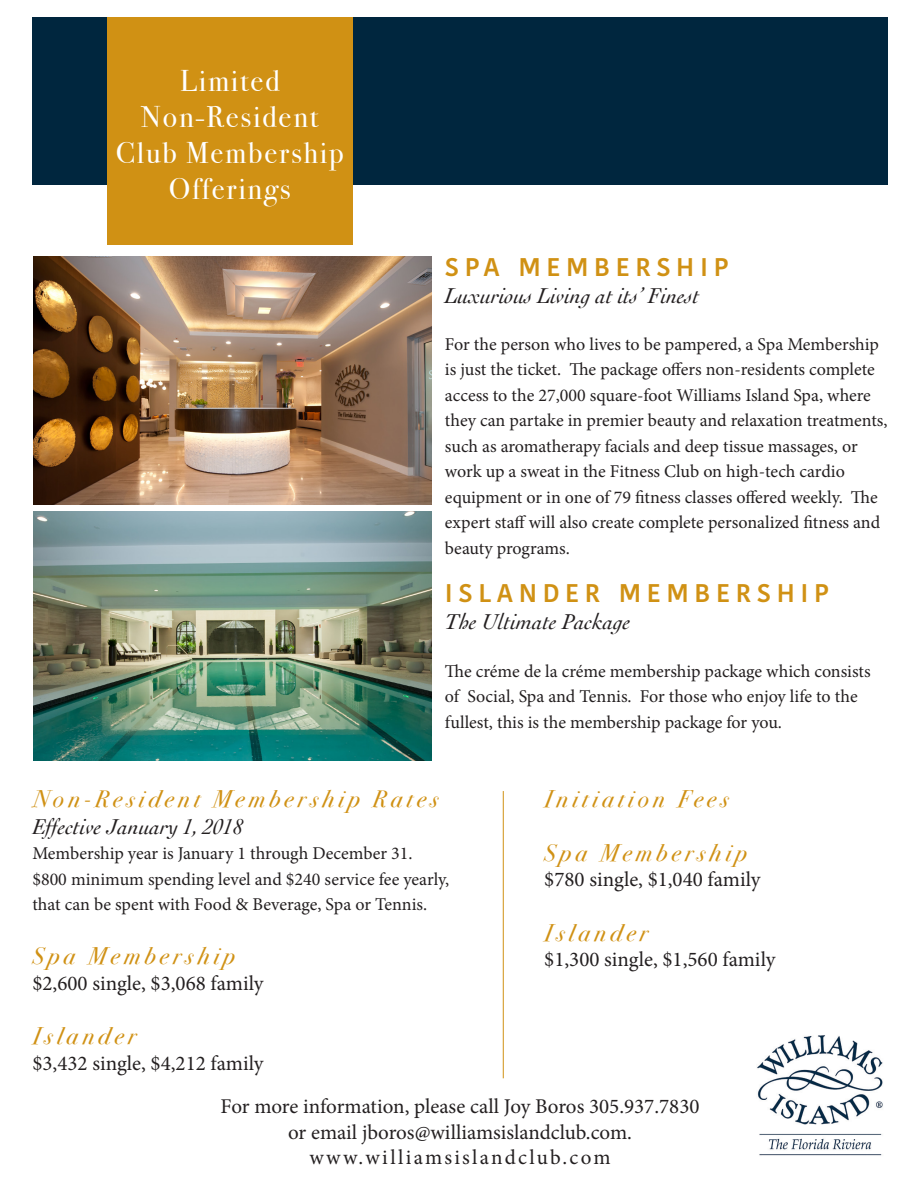
<style>
.page{position:relative;width:918px;height:1188px;background:#fff}
.page>*{position:absolute;margin:0;border:0;box-sizing:border-box;transform-origin:0 0}
.t1{font:30px/36px "Bodoni Svty Two ITCTT";letter-spacing:.06em;color:#fff;text-align:center}
.t2{font:600 25.5px "Kohinoor Bangla";letter-spacing:.22em;color:#d09114}
.t3{font:italic 24px "Bodoni Svty Two ITCTT";letter-spacing:.17em;color:#d09114}
.t4{font:italic 22.5px "Cochin";color:#231f20}
.t5{font:21px "Minion Pro";color:#231f20}
.t6{font:21px "Minion Pro";letter-spacing:.11em;color:#231f20}
.t7{font:18px/25.5px "Minion Pro";color:#231f20}
</style>
<div class="page">
<div style="left:32px;top:17px;width:856px;height:168px;background:#00263e"></div>
<div style="left:107px;top:17px;width:246px;height:228px;background:#d09114"></div>
<img style="left:33px;top:256px;width:399px;height:249px">
<img style="left:33px;top:512px;width:399px;height:248px">
<hr style="left:503px;top:791px;width:1px;height:287px;background:#d09114">
<img style="left:757px;top:1035px;width:126px;height:121px">
<p class="t1" style="left:180px;top:60px;width:101px">Limited</p>
<p class="t1" style="left:116px;top:96px;width:230px">Non-Resident<br>Club Membership<br>Offerings</p>
<p class="t2" style="left:445px;top:245px;width:285px">SPA MEMBERSHIP</p>
<p class="t4" style="left:445px;top:280px;width:256px">Luxurious Living at its’ Finest</p>
<p class="t7" style="left:445px;top:331px;width:444px">For the person who lives to be pampered, a Spa Membership is just the ticket. The package offers non-residents complete access to the 27,000 square-foot Williams Island Spa, where they can partake in premier beauty and relaxation treatments, such as aromatherapy facials and deep tissue massages, or work up a sweat in the Fitness Club on high-tech cardio equipment or in one of 79 fitness classes offered weekly. The expert staff will also create complete personalized fitness and beauty programs.</p>
<p class="t2" style="left:445px;top:572px;width:385px">ISLANDER MEMBERSHIP</p>
<p class="t4" style="left:445px;top:607px;width:187px">The Ultimate Package</p>
<p class="t7" style="left:445px;top:658px;width:427px">The créme de la créme membership package which consists of Social, Spa and Tennis. For those who enjoy life to the fullest, this is the membership package for you.</p>
<p class="t3" style="left:32px;top:778px;width:407px">Non-Resident Membership Rates</p>
<p class="t4" style="left:32px;top:811px;width:212px">Effective January 1, 2018</p>
<p class="t7" style="left:32px;top:841px;width:382px">Membership year is January 1 through December 31.</p>
<p class="t7" style="left:32px;top:866px;width:418px">$800 minimum spending level and $240 service fee yearly,</p>
<p class="t7" style="left:32px;top:892px;width:396px">that can be spent with Food &amp; Beverage, Spa or Tennis.</p>
<p class="t3" style="left:32px;top:935px;width:204px">Spa Membership</p>
<p class="t5" style="left:32px;top:969px;width:233px">$2,600 single, $3,068 family</p>
<p class="t3" style="left:32px;top:1015px;width:105px">Islander</p>
<p class="t5" style="left:32px;top:1049px;width:233px">$3,432 single, $4,212 family</p>
<p class="t5" style="left:221px;top:1092px;width:480px">For more information, please call Joy Boros 305.937.7830</p>
<p class="t5" style="left:288px;top:1118px;width:345px">or email jboros@williamsislandclub.com.</p>
<p class="t6" style="left:309px;top:1143px;width:303px">www.williamsislandclub.com</p>
<p class="t3" style="left:544px;top:778px;width:186px">Initiation Fees</p>
<p class="t3" style="left:544px;top:832px;width:204px">Spa Membership</p>
<p class="t5" style="left:544px;top:866px;width:218px">$780 single, $1,040 family</p>
<p class="t3" style="left:544px;top:912px;width:105px">Islander</p>
<p class="t5" style="left:544px;top:945px;width:233px">$1,300 single, $1,560 family</p>
</div>
